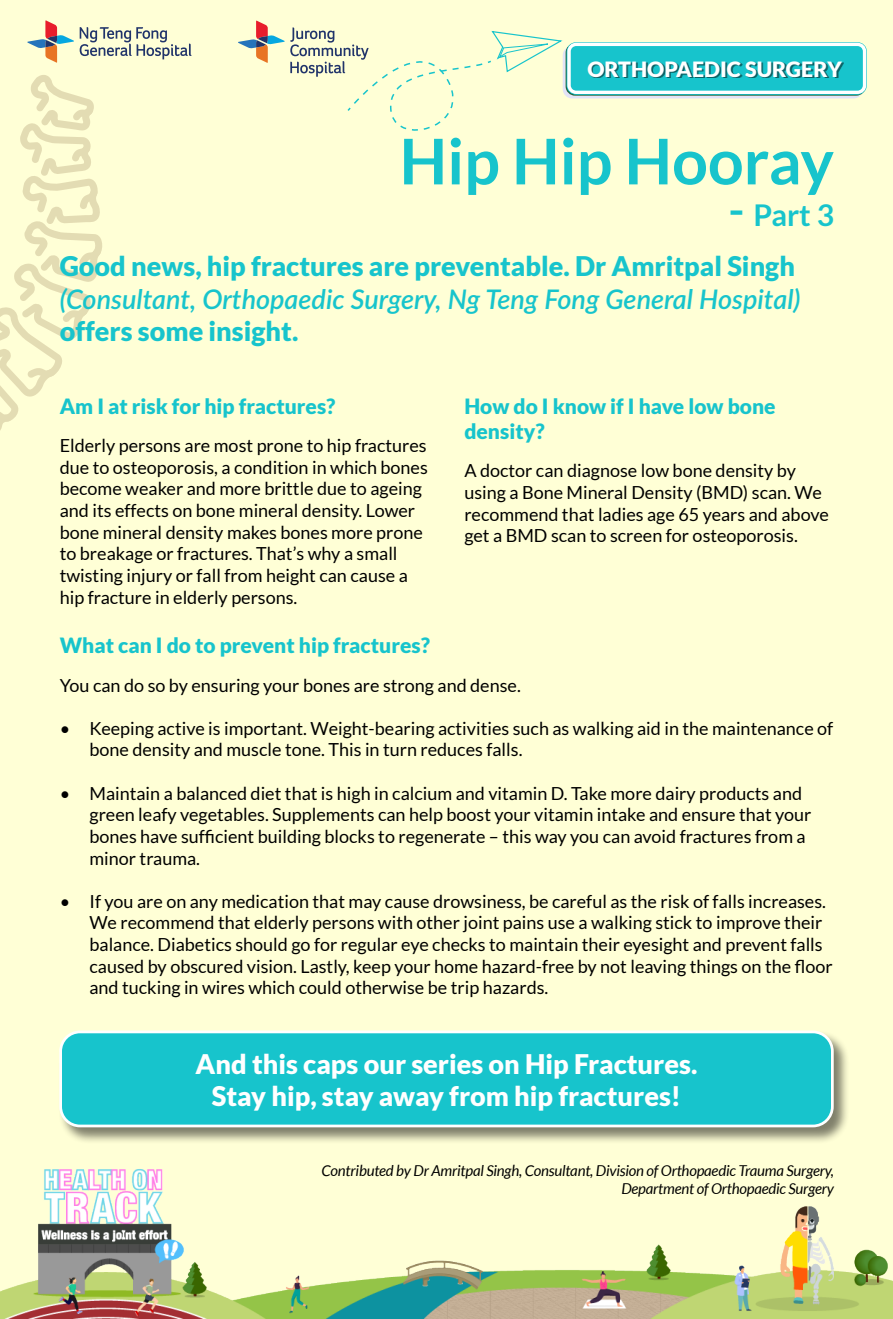
<style>
.page{position:relative;width:893px;height:1319px;background:#fff}
.page>*{position:absolute;margin:0;border:0;box-sizing:border-box;transform-origin:0 0}
.t1{font:700 63px "Lato";color:#17c4cc}
.t2{font:700 30px "Lato";color:#17c4cc}
.t3{font:900 27px "Lato";color:#17c4cc}
.t4{font:900 27px/32.4px "Lato";color:#fff;text-align:center}
.t5{font:italic 600 27px "Lato";color:#17c4cc}
.t6{font:900 21px/25.2px "Lato";color:#17c4cc}
.t7{font:900 21px "Lato";color:#fff}
.t8{font:18px/21.6px "Lato";color:#000}
.t9{font:italic 15px/18px "Lato";letter-spacing:-.015em;color:#000;text-align:right}
.s1{font-size:45px}
</style>
<div class="page">
<div style="left:0;top:0;width:893px;height:1318px;background:#ffffd6"></div>
<img style="left:0;top:1169px;width:892px;height:149px">
<svg style="left:0;top:75px;width:102px;height:355px"></svg>
<svg style="left:27px;top:20px;width:47px;height:43px"></svg>
<svg style="left:80px;top:27px;width:111px;height:32px"></svg>
<svg style="left:238px;top:20px;width:628px;height:111px"></svg>
<div style="left:589px;top:62px;width:255px;height:16px;background:#000;opacity:.5"></div>
<div style="left:58px;top:1030px;width:792px;height:114px;background:#000;opacity:.5"></div>
<div style="left:61px;top:1031px;width:771px;height:94px;background:#17c4cc;border-radius:19px"></div>
<div style="left:59px;top:1030px;width:775px;height:97px;border:3px solid #fff;border-radius:19px"></div>
<p class="t7" style="left:587px;top:57px;width:256px">ORTHOPAEDIC SURGERY</p>
<h1 class="t1" style="left:399px;top:125px;width:436px">Hip Hip Hooray</h1>
<h2 class="t2" style="left:728px;top:198px;width:107px"><span class="s1">-</span> Part 3</h2>
<h3 class="t3" style="left:60px;top:250px;width:737px">Good news, hip fractures are preventable. Dr Amritpal Singh</h3>
<h3 class="t5" style="left:60px;top:279px;width:742px">(Consultant, Orthopaedic Surgery, Ng Teng Fong General Hospital)</h3>
<h3 class="t3" style="left:60px;top:315px;width:240px">offers some insight.</h3>
<p class="t6" style="left:60px;top:393px;width:277px">Am I at risk for hip fractures?</p>
<p class="t8" style="left:60px;top:435px;width:370px">Elderly persons are most prone to hip fractures due to osteoporosis, a condition in which bones become weaker and more brittle due to ageing and its effects on bone mineral density. Lower bone mineral density makes bones more prone to breakage or fractures. That’s why a small twisting injury or fall from height can cause a hip fracture in elderly persons.</p>
<p class="t6" style="left:464px;top:393px;width:313px">How do I know if I have low bone density?</p>
<p class="t8" style="left:464px;top:460px;width:366px">A doctor can diagnose low bone density by using a Bone Mineral Density (BMD) scan. We recommend that ladies age 65 years and above get a BMD scan to screen for osteoporosis.</p>
<p class="t6" style="left:60px;top:632px;width:372px">What can I do to prevent hip fractures?</p>
<p class="t8" style="left:60px;top:674px;width:463px">You can do so by ensuring your bones are strong and dense.</p>
<p class="t8" style="left:90px;top:717px;width:745px;text-indent:-30px">• Keeping active is important. Weight-bearing activities such as walking aid in the maintenance of bone density and muscle tone. This in turn reduces falls.</p>
<p class="t8" style="left:90px;top:782px;width:723px;text-indent:-30px">• Maintain a balanced diet that is high in calcium and vitamin D. Take more dairy products and green leafy vegetables. Supplements can help boost your vitamin intake and ensure that your bones have sufficient building blocks to regenerate – this way you can avoid fractures from a minor trauma.</p>
<p class="t8" style="left:90px;top:890px;width:745px;text-indent:-30px">• If you are on any medication that may cause drowsiness, be careful as the risk of falls increases.<br>We recommend that elderly persons with other joint pains use a walking stick to improve their balance. Diabetics should go for regular eye checks to maintain their eyesight and prevent falls caused by obscured vision. Lastly, keep your home hazard-free by not leaving things on the floor and tucking in wires which could otherwise be trip hazards.</p>
<h3 class="t4" style="left:196px;top:1046px;width:503px">And this caps our series on Hip Fractures.<br>Stay hip, stay away from hip fractures!</h3>
<p class="t9" style="left:322px;top:1161px;width:514px">Contributed by Dr Amritpal Singh, Consultant, Division of Orthopaedic Trauma Surgery,<br>Department of Orthopaedic Surgery</p>
</div>
